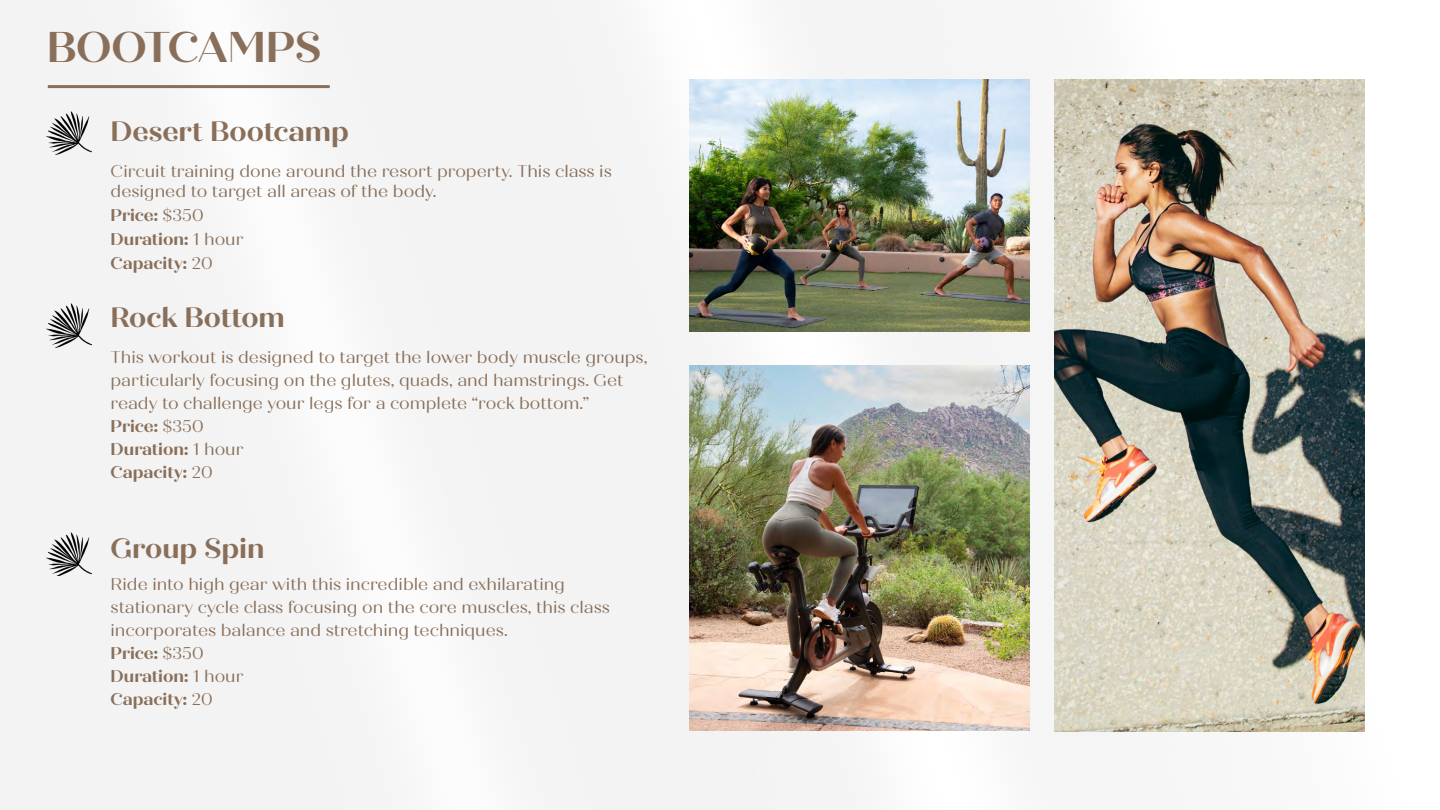
<style>
.page{position:relative;width:1440px;height:810px;background:#fff}
.page>*{position:absolute;margin:0;border:0;box-sizing:border-box;transform-origin:0 0}
.t1{font:700 43px "Quiche Display";color:#896f59}
.t2{font:700 28px "Quiche Display";color:#896f59}
.t3{font:17px "Quiche Display";color:#896f59}
.t4{font:700 17px "Quiche Display";color:#896f59}
.s1{font-weight:400}
</style>
<div class="page">
<div style="left:0;top:0;width:1365px;height:810px;background:#f4f4f4"></div>
<img style="left:47px;top:111px;width:44px;height:44px">
<img style="left:47px;top:304px;width:44px;height:43px">
<img style="left:47px;top:533px;width:44px;height:43px">
<hr style="left:48px;top:85px;width:282px;height:3px;background:#896f59">
<img style="left:1055px;top:80px;width:309px;height:652px">
<img style="left:689px;top:80px;width:340px;height:251px">
<img style="left:689px;top:366px;width:340px;height:365px">
<p class="t1" style="left:47px;top:21px;width:276px">BOOTCAMPS</p>
<p class="t2" style="left:111px;top:115px;width:240px">Desert Bootcamp</p>
<p class="t3" style="left:111px;top:161px;width:503px">Circuit training done around the resort property. This class is</p>
<p class="t3" style="left:111px;top:181px;width:327px">designed to target all areas of the body.</p>
<p class="t4" style="left:111px;top:205px;width:95px">Price: <span class="s1">$350</span></p>
<p class="t4" style="left:111px;top:229px;width:135px">Duration: <span class="s1">1 hour</span></p>
<p class="t4" style="left:111px;top:253px;width:104px">Capacity: <span class="s1">20</span></p>
<p class="t2" style="left:111px;top:301px;width:176px">Rock Bottom</p>
<p class="t3" style="left:111px;top:348px;width:538px">This workout is designed to target the lower body muscle groups,</p>
<p class="t3" style="left:111px;top:371px;width:514px">particularly focusing on the glutes, quads, and hamstrings. Get</p>
<p class="t3" style="left:111px;top:394px;width:480px">ready to challenge your legs for a complete “rock bottom.”</p>
<p class="t4" style="left:111px;top:416px;width:95px">Price: <span class="s1">$350</span></p>
<p class="t4" style="left:111px;top:439px;width:135px">Duration: <span class="s1">1 hour</span></p>
<p class="t4" style="left:111px;top:462px;width:104px">Capacity: <span class="s1">20</span></p>
<p class="t2" style="left:111px;top:531px;width:155px">Group Spin</p>
<p class="t3" style="left:111px;top:574px;width:456px">Ride into high gear with this incredible and exhilarating</p>
<p class="t3" style="left:111px;top:597px;width:501px">stationary cycle class focusing on the core muscles, this class</p>
<p class="t3" style="left:111px;top:620px;width:399px">incorporates balance and stretching techniques.</p>
<p class="t4" style="left:111px;top:642px;width:95px">Price: <span class="s1">$350</span></p>
<p class="t4" style="left:111px;top:665px;width:135px">Duration: <span class="s1">1 hour</span></p>
<p class="t4" style="left:111px;top:688px;width:104px">Capacity: <span class="s1">20</span></p>
</div>
